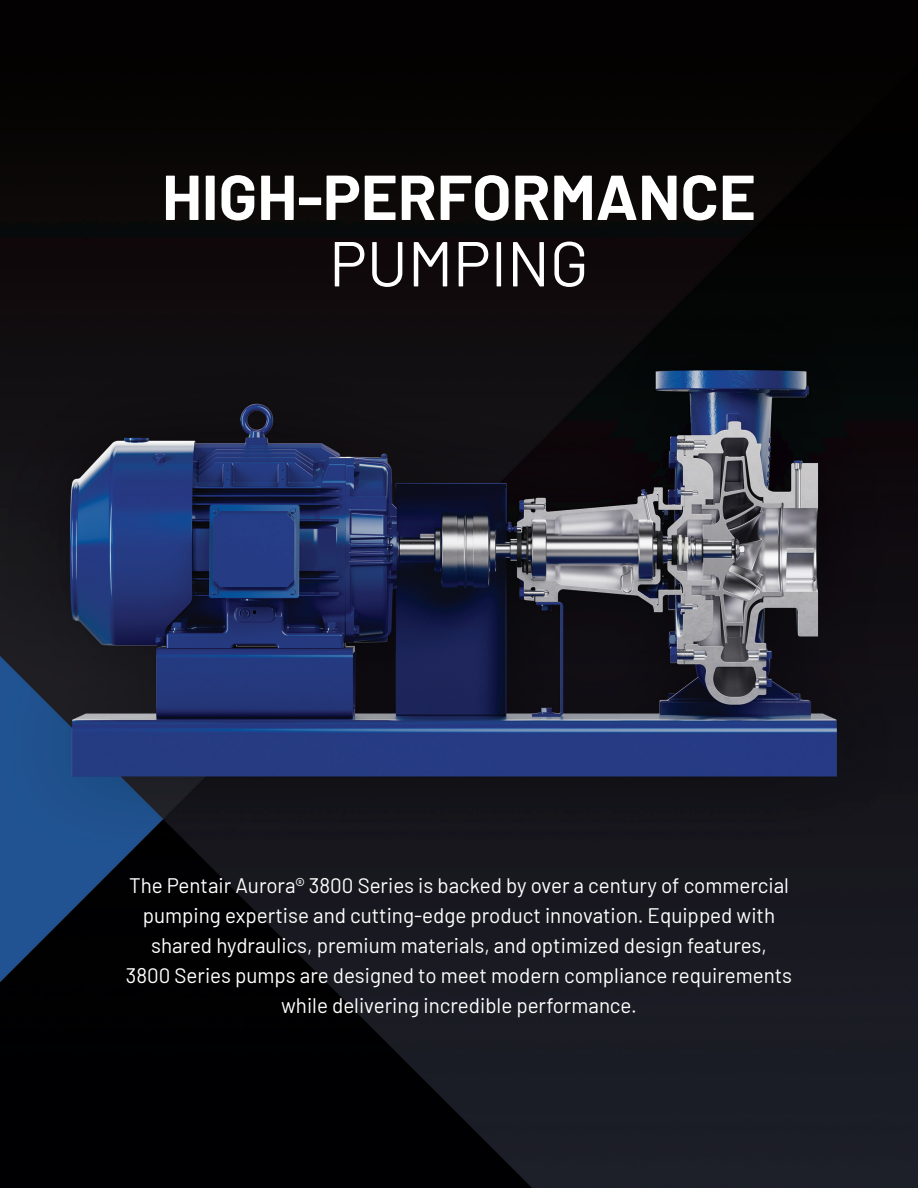
<style>
.page{position:relative;width:918px;height:1188px;background:#fff}
.page>*{position:absolute;margin:0;border:0;box-sizing:border-box;transform-origin:0 0}
.t1{font:700 63.3px "Barlow";color:#fff}
.t2{font:63.3px "Barlow";color:#fff}
.Body_text{font:21px/30px "Barlow";color:#fff;text-align:center}
</style>
<div class="page">
<img style="left:0;top:0;width:918px;height:1188px">
<p class="t1" style="left:162px;top:150px;width:595px">HIGH-PERFORMANCE</p>
<p class="t2" style="left:329px;top:218px;width:261px">PUMPING</p>
<p class="Body_text" style="left:126px;top:868px;width:668px">The Pentair Aurora® 3800 Series is backed by over a century of commercial pumping expertise and cutting-edge product innovation. Equipped with shared hydraulics, premium materials, and optimized design features,<br>3800 Series pumps are designed to meet modern compliance requirements while delivering incredible performance.</p>
</div>
